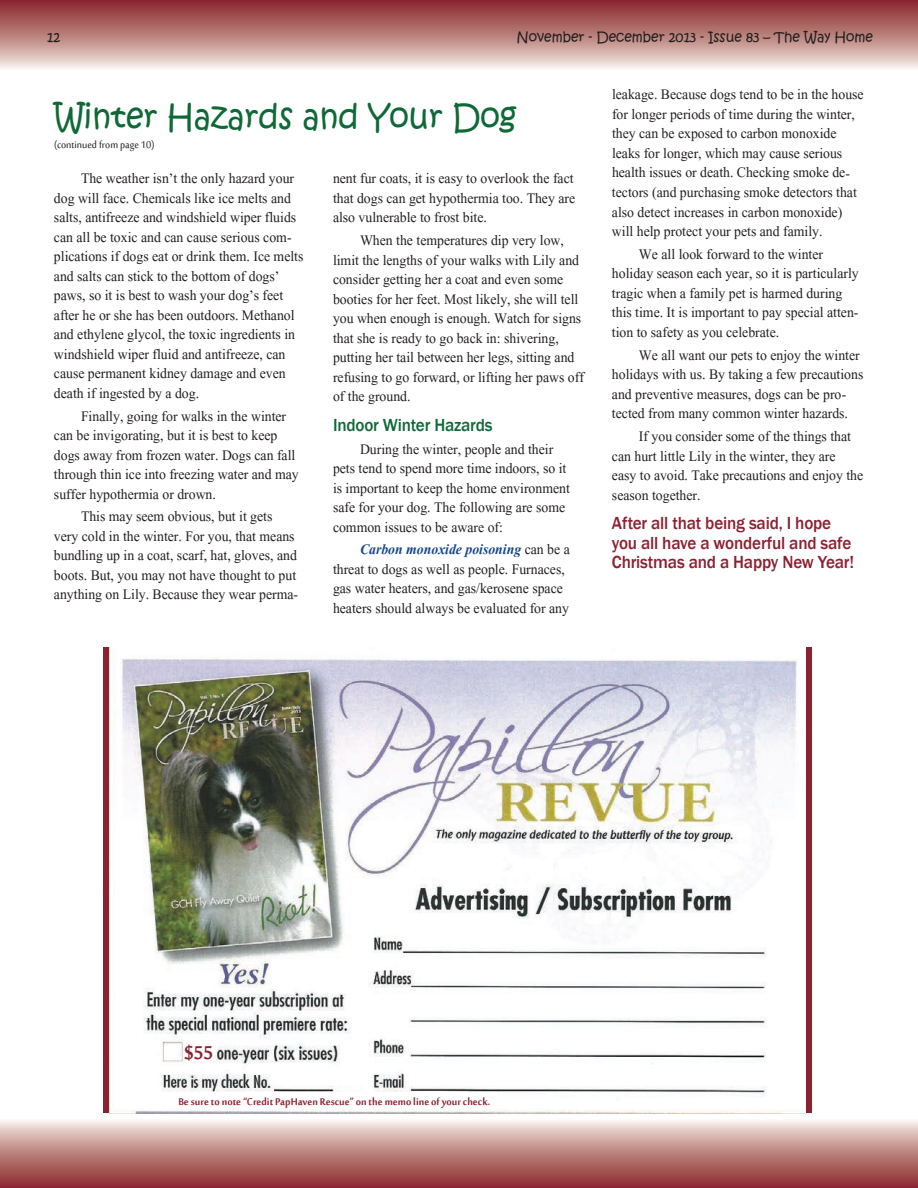
<style>
.page{position:relative;width:918px;height:1188px;background:#fff}
.page>*{position:absolute;margin:0;border:0;box-sizing:border-box;transform-origin:0 0}
.t1{font:33px "Kristen ITC";color:#0e6937;scale:.95 1}
.t2{font:700 25.5px "Sakkal Majalla";color:#8b2131;scale:.95 1}
.t3{font:18px/19.5px "Aparajita";color:#231f20;scale:.95 1}
.t4{font:500 18px/19.5px "Franklin Gothic";letter-spacing:-.01em;color:#8b2131;scale:.95 1}
.t5{font:500 18px "Franklin Gothic";letter-spacing:-.01em;color:#0e6937;scale:.95 1}
.t6{font:700 13.5px "Sakkal Majalla";color:#8b2131;scale:.95 1}
.t7{font:13.5px "Kristen ITC";color:#231f20}
.t8{font:13.5px "Sakkal Majalla";color:#231f20;scale:.95 1}
.s1{font-weight:700;font-style:italic;color:#17468e}
</style>
<div class="page">
<svg style="left:0;top:1121px;width:918px;height:67px;background:#bc8381"></svg>
<svg style="left:0;top:0;width:918px;height:68px;background:#bb817f"></svg>
<img style="left:110px;top:659px;width:687px;height:454px">
<div style="left:184px;top:1039px;width:30px;height:22px;background:#fff"></div>
<div style="left:166px;top:1092px;width:337px;height:17px;background:#fff"></div>
<p class="t7" style="left:47px;top:28px;width:14px">12</p>
<p class="t7" style="left:517px;top:28px;width:358px">November - December 2013 - Issue 83 – The Way Home</p>
<h1 class="t1" style="left:54px;top:95px;width:488px">Winter Hazards and Your Dog</h1>
<p class="t8" style="left:54px;top:137px;width:107px">(continued from page 10)</p>
<p class="t3" style="left:54px;top:171px;width:264px;text-indent:27px">The weather isn’t the only hazard your dog will face. Chemicals like ice melts and salts, antifreeze and windshield wiper fluids can all be toxic and can cause serious com&shy;plications if dogs eat or drink them. Ice melts and salts can stick to the bottom of dogs’ paws, so it is best to wash your dog’s feet after he or she has been outdoors. Methanol and ethylene glycol, the toxic ingredients in windshield wiper fluid and antifreeze, can cause permanent kidney damage and even death if ingested by a dog.</p>
<p class="t3" style="left:54px;top:408px;width:259px;text-indent:27px">Finally, going for walks in the winter can be invigorating, but it is best to keep dogs away from frozen water. Dogs can fall through thin ice into freezing water and may suffer hypothermia or drown.</p>
<p class="t3" style="left:54px;top:509px;width:259px;text-align:center">This may seem obvious, but it gets<br>very cold in the winter. For you, that means bundling up in a coat, scarf, hat, gloves, and boots. But, you may not have thought to put anything on Lily. Because they wear perma-</p>
<p class="t3" style="left:333px;top:171px;width:256px;text-align:justify">nent fur coats, it is easy to overlook the fact that dogs can get hypothermia too. They are also vulnerable to frost bite.</p>
<p class="t3" style="left:333px;top:232px;width:266px;text-indent:27px">When the temperatures dip very low, limit the lengths of your walks with Lily and consider getting her a coat and even some booties for her feet. Most likely, she will tell you when enough is enough. Watch for signs that she is ready to go back in: shivering, putting her tail between her legs, sitting and refusing to go forward, or lifting her paws off of the ground.</p>
<p class="t5" style="left:333px;top:414px;width:169px">Indoor Winter Hazards</p>
<p class="t3" style="left:333px;top:441px;width:251px;text-indent:27px">During the winter, people and their pets tend to spend more time indoors, so it is important to keep the home environment safe for your dog. The following are some common issues to be aware of:</p>
<p class="t3" style="left:333px;top:542px;width:251px;text-indent:27px"><span class="s1">Carbon monoxide poisoning</span> can be a threat to dogs as well as people. Furnaces, gas water heaters, and gas/kerosene space heaters should always be evaluated for any</p>
<p class="t3" style="left:612px;top:87px;width:266px">leakage. Because dogs tend to be in the house for longer periods of time during the winter, they can be exposed to carbon monoxide leaks for longer, which may cause serious health issues or death. Checking smoke de&shy;tectors (and purchasing smoke detectors that also detect increases in carbon monoxide) will help protect your pets and family.</p>
<p class="t3" style="left:612px;top:246px;width:261px;text-indent:27px">We all look forward to the winter holiday season each year, so it is particularly tragic when a family pet is harmed during this time. It is important to pay special atten&shy;tion to safety as you celebrate.</p>
<p class="t3" style="left:612px;top:347px;width:266px;text-indent:27px">We all want our pets to enjoy the winter holidays with us. By taking a few precautions and preventive measures, dogs can be pro&shy;tected from many common winter hazards.</p>
<p class="t3" style="left:612px;top:428px;width:266px;text-indent:27px">If you consider some of the things that can hurt little Lily in the winter, they are easy to avoid. Take precautions and enjoy the season together.</p>
<p class="t4" style="left:612px;top:514px;width:256px">After all that being said, I hope you all have a wonderful and safe<br>Christmas and a Happy New Year!</p>
<h2 class="t2" style="left:184px;top:1038px;width:32px">$55</h2>
<p class="t6" style="left:178px;top:1094px;width:330px">Be sure to note “Credit PapHaven Rescue” on the memo line of your check.</p>
</div>
